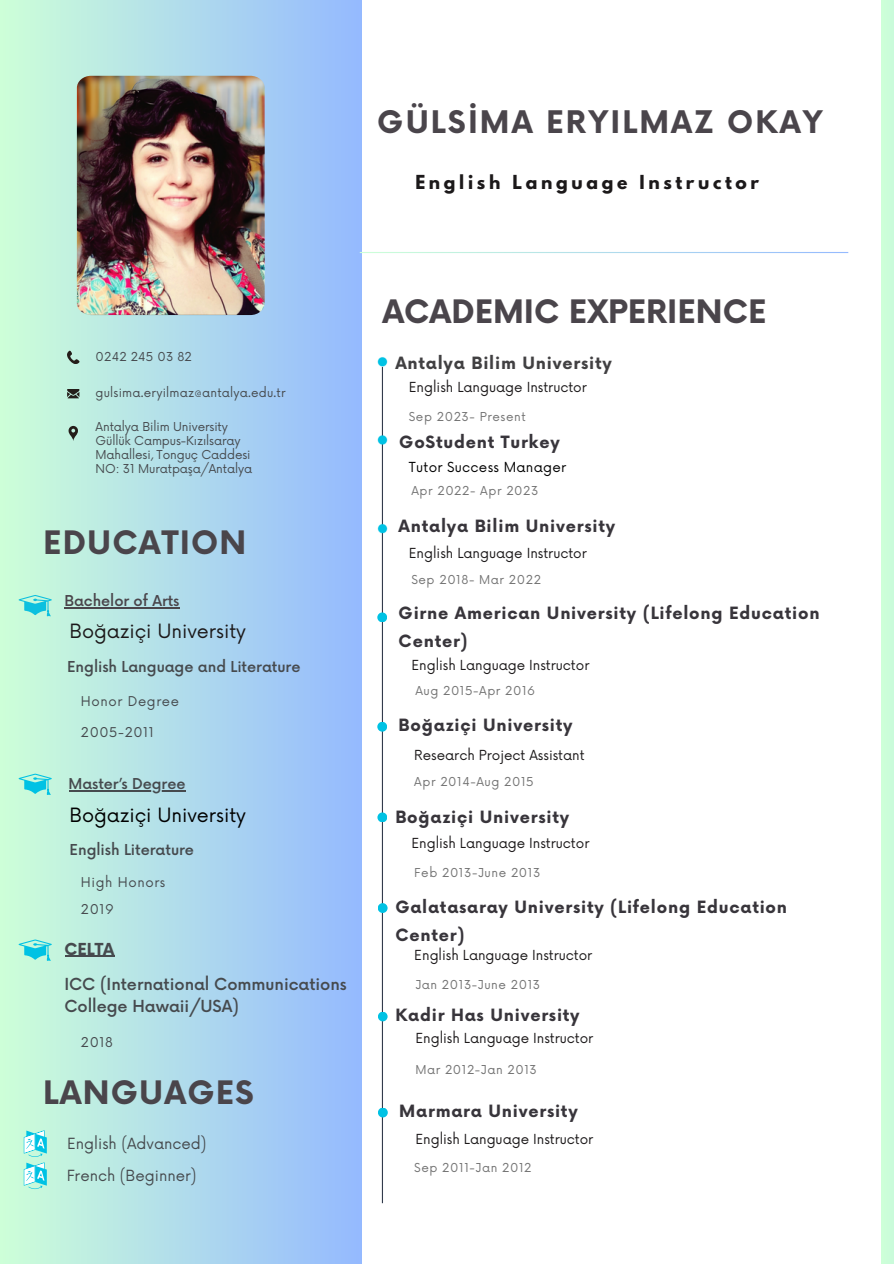
<style>
.page{position:relative;width:894px;height:1264px;background:#fff}
.page>*{position:absolute;margin:0;border:0;box-sizing:border-box;transform-origin:0 0}
.t1{font:700 31.5px "Now";letter-spacing:.02em;color:#4a454b}
.t2{font:700 31.5px "Now";color:#4a454b}
.t3{font:700 30.3px "Now";letter-spacing:.07em;color:#4a454b}
.t4{font:19.2px "Now";color:#1c191a}
.t5{font:19.2px "Now";color:#000}
.t6{font:700 17.1px "League Spartan";letter-spacing:.215em;color:#1c191a}
.t7{font:700 16.5px/28.2px "Now";letter-spacing:.045em;color:#38353b}
.t8{font:700 16.5px "Now";letter-spacing:.045em;color:#414042}
.t9{font:500 16.2px/22.5px "Now";letter-spacing:-.005em;color:#464a4e}
.t10{font:700 16.05px "Now";letter-spacing:-.005em;color:#464a4e}
.t11{font:15px "Now";color:#464a4e}
.t12{font:500 14.7px "Now";letter-spacing:-.005em;color:#464a4e}
.t13{font:500 14.55px "Now";letter-spacing:-.005em;color:#4a454b}
.t14{font:500 14.55px "Now";letter-spacing:-.005em;color:#464a4e}
.t15{font:13.5px "Now";color:#1c191a}
.t16{font:13.5px "Now";letter-spacing:.02em;color:#000}
.t17{font:13.2px "Now";letter-spacing:.05em;color:#464a4e}
.t18{font:12px "Now";letter-spacing:.05em;color:#737373}
.t19{font:12px/14px "Now";letter-spacing:-.01em;color:#464a4e}
.t20{font:12px "Now";letter-spacing:.015em;color:#464a4e}
</style>
<div class="page">
<div style="left:0;top:0;width:361px;height:1263px;background:linear-gradient(to right,#cdffd8,#94b9fe)"></div>
<svg style="left:67px;top:350px;width:12px;height:14px"></svg>
<svg style="left:67px;top:389px;width:12px;height:9px"></svg>
<svg style="left:68px;top:426px;width:10px;height:15px"></svg>
<hr style="left:359px;top:252px;width:489px;height:1px;background:#fff">
<hr style="left:382px;top:367px;width:1px;height:836px;background:#323b4c">
<div style="left:377px;top:612px;width:10px;height:10px;background:#00c2e4;border-radius:50%"></div>
<div style="left:377px;top:721px;width:10px;height:10px;background:#00c2e4;border-radius:50%"></div>
<svg style="left:377px;top:357px;width:10px;height:10px"></svg>
<svg style="left:377px;top:435px;width:10px;height:10px"></svg>
<svg style="left:377px;top:523px;width:10px;height:10px"></svg>
<div style="left:377px;top:812px;width:10px;height:10px;background:#00c2e4;border-radius:50%"></div>
<div style="left:377px;top:903px;width:10px;height:10px;background:#00c2e4;border-radius:50%"></div>
<div style="left:378px;top:1107px;width:9px;height:10px;background:#00c2e4;border-radius:50%"></div>
<div style="left:378px;top:1011px;width:9px;height:10px;background:#00c2e4;border-radius:50%"></div>
<svg style="left:19px;top:595px;width:33px;height:21px"></svg>
<svg style="left:19px;top:773px;width:33px;height:22px"></svg>
<svg style="left:19px;top:939px;width:33px;height:21px"></svg>
<svg style="left:24px;top:1130px;width:23px;height:26px"></svg>
<svg style="left:24px;top:1162px;width:23px;height:26px"></svg>
<img style="left:77px;top:76px;width:187px;height:239px">
<div style="left:881px;top:0;width:12px;height:1263px;background:#cbfdd9"></div>
<hr style="left:64px;top:607px;width:115px;height:1px;background:#4a454b">
<hr style="left:68px;top:790px;width:117px;height:1px;background:#464a4e">
<hr style="left:65px;top:955px;width:49px;height:2px;background:#464a4e">
<p class="t3" style="left:377px;top:106px;width:447px">GÜLSİMA ERYILMAZ OKAY</p>
<h5 class="t6" style="left:415px;top:174px;width:345px">English Language Instructor</h5>
<p class="t20" style="left:95px;top:350px;width:98px">0242 245 03 82</p>
<p class="t20" style="left:95px;top:385px;width:192px">gulsima.eryilmaz@antalya.edu.tr</p>
<h1 class="t19" style="left:95px;top:420px;width:158px">Antalya Bilim University<br>Güllük Campus-Kızılsaray<br>Mahallesi, Tonguç Caddesi<br>NO: 31 Muratpaşa/Antalya</h1>
<p class="t1" style="left:43px;top:525px;width:205px">EDUCATION</p>
<p class="t13" style="left:64px;top:593px;width:116px">Bachelor of Arts</p>
<h5 class="t4" style="left:70px;top:620px;width:178px">Boğaziçi University</h5>
<h2 class="t12" style="left:67px;top:659px;width:235px">English Language and Literature</h2>
<h3 class="t17" style="left:81px;top:693px;width:100px">Honor Degree</h3>
<p class="t17" style="left:81px;top:724px;width:75px">2005-2011</p>
<h5 class="t14" style="left:68px;top:775px;width:118px">Master’s Degree</h5>
<p class="t5" style="left:70px;top:804px;width:178px">Boğaziçi University</p>
<h1 class="t12" style="left:70px;top:841px;width:126px">English Literature</h1>
<p class="t17" style="left:81px;top:874px;width:86px">High Honors</p>
<p class="t17" style="left:81px;top:901px;width:34px">2019</p>
<h6 class="t10" style="left:65px;top:940px;width:51px">CELTA</h6>
<h6 class="t9" style="left:64px;top:973px;width:284px">ICC (International Communications<br>College Hawaii/USA)</h6>
<h1 class="t17" style="left:81px;top:1034px;width:33px">2018</h1>
<h2 class="t1" style="left:43px;top:1075px;width:212px">LANGUAGES</h2>
<p class="t11" style="left:67px;top:1134px;width:141px">English (Advanced)</p>
<h5 class="t11" style="left:67px;top:1167px;width:131px">French (Beginner)</h5>
<p class="t2" style="left:382px;top:295px;width:385px">ACADEMIC EXPERIENCE</p>
<h4 class="t8" style="left:395px;top:354px;width:218px">Antalya Bilim University</h4>
<p class="t15" style="left:408px;top:379px;width:179px">English Language Instructor</p>
<p class="t18" style="left:408px;top:409px;width:118px">Sep 2023- Present</p>
<h1 class="t7" style="left:399px;top:428px;width:162px">GoStudent Turkey</h1>
<h4 class="t16" style="left:409px;top:460px;width:159px">Tutor Success Manager</h4>
<p class="t18" style="left:411px;top:484px;width:129px">Apr 2022- Apr 2023</p>
<p class="t7" style="left:398px;top:513px;width:218px">Antalya Bilim University</p>
<p class="t15" style="left:408px;top:545px;width:179px">English Language Instructor</p>
<p class="t18" style="left:411px;top:573px;width:131px">Sep 2018- Mar 2022</p>
<p class="t7" style="left:398px;top:600px;width:422px">Girne American University (Lifelong Education<br>Center)</p>
<h4 class="t15" style="left:411px;top:657px;width:179px">English Language Instructor</h4>
<h6 class="t18" style="left:415px;top:684px;width:121px">Aug 2015-Apr 2016</h6>
<p class="t7" style="left:398px;top:712px;width:175px">Boğaziçi University</p>
<h4 class="t15" style="left:414px;top:747px;width:172px">Research Project Assistant</h4>
<p class="t18" style="left:414px;top:775px;width:121px">Apr 2014-Aug 2015</p>
<p class="t7" style="left:395px;top:803px;width:175px">Boğaziçi University</p>
<h4 class="t15" style="left:411px;top:835px;width:179px">English Language Instructor</h4>
<p class="t18" style="left:414px;top:865px;width:127px">Feb 2013-June 2013</p>
<p class="t7" style="left:395px;top:893px;width:393px">Galatasaray University (Lifelong Education<br>Center)</p>
<h4 class="t15" style="left:414px;top:947px;width:179px">English Language Instructor</h4>
<p class="t18" style="left:415px;top:977px;width:126px">Jan 2013-June 2013</p>
<p class="t7" style="left:395px;top:1002px;width:186px">Kadir Has University</p>
<h4 class="t15" style="left:415px;top:1030px;width:179px">English Language Instructor</h4>
<p class="t18" style="left:415px;top:1062px;width:123px">Mar 2012-Jan 2013</p>
<p class="t7" style="left:399px;top:1098px;width:180px">Marmara University</p>
<h4 class="t15" style="left:415px;top:1131px;width:179px">English Language Instructor</h4>
<p class="t18" style="left:414px;top:1160px;width:119px">Sep 2011-Jan 2012</p>
</div>
